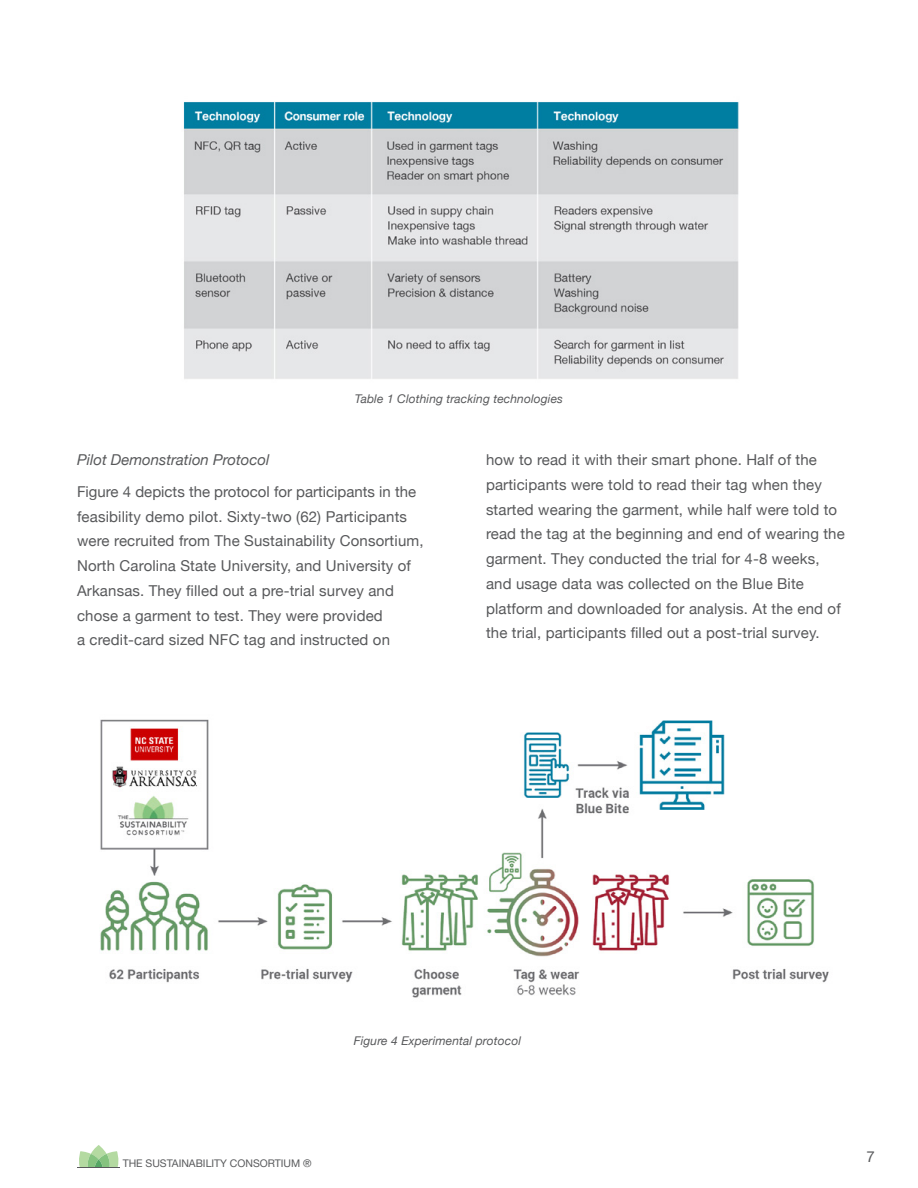
<style>
.page{position:relative;width:918px;height:1188px;background:#fff}
.page>*{position:absolute;margin:0;border:0;box-sizing:border-box;transform-origin:0 0}
.t1{font:15px/24.8px "Helvetica Neue";letter-spacing:.01em;color:#58595b}
.t2{font:italic 15px "Helvetica Neue";color:#58595b}
.t3{font:italic 12px "Helvetica Neue";letter-spacing:.01em;color:#58595b}
.t4{font:10.5px "Helvetica Neue";color:#58595b}
</style>
<div class="page">
<img style="left:100px;top:719px;width:729px;height:279px">
<img style="left:183px;top:102px;width:556px;height:277px">
<svg style="left:79px;top:1145px;width:40px;height:22px"></svg>
<p class="t3" style="left:355px;top:390px;width:210px">Table 1 Clothing tracking technologies</p>
<p class="t2" style="left:77px;top:449px;width:194px">Pilot Demonstration Protocol</p>
<p class="t1" style="left:77px;top:480px;width:348px">Figure 4 depicts the protocol for participants in the feasibility demo pilot. Sixty-two (62) Participants were recruited from The Sustainability Consortium, North Carolina State University, and University of Arkansas. They filled out a pre-trial survey and chose a garment to test. They were provided<br>a credit-card sized NFC tag and instructed on</p>
<p class="t1" style="left:486px;top:448px;width:360px">how to read it with their smart phone. Half of the participants were told to read their tag when they started wearing the garment, while half were told to read the tag at the beginning and end of wearing the garment. They conducted the trial for 4-8 weeks, and usage data was collected on the Blue Bite platform and downloaded for analysis. At the end of the trial, participants filled out a post-trial survey.</p>
<p class="t3" style="left:354px;top:1032px;width:169px">Figure 4 Experimental protocol</p>
<p class="t4" style="left:123px;top:1155px;width:191px">THE SUSTAINABILITY CONSORTIUM ®</p>
<p class="t1" style="left:866px;top:1145px;width:10px">7</p>
</div>
